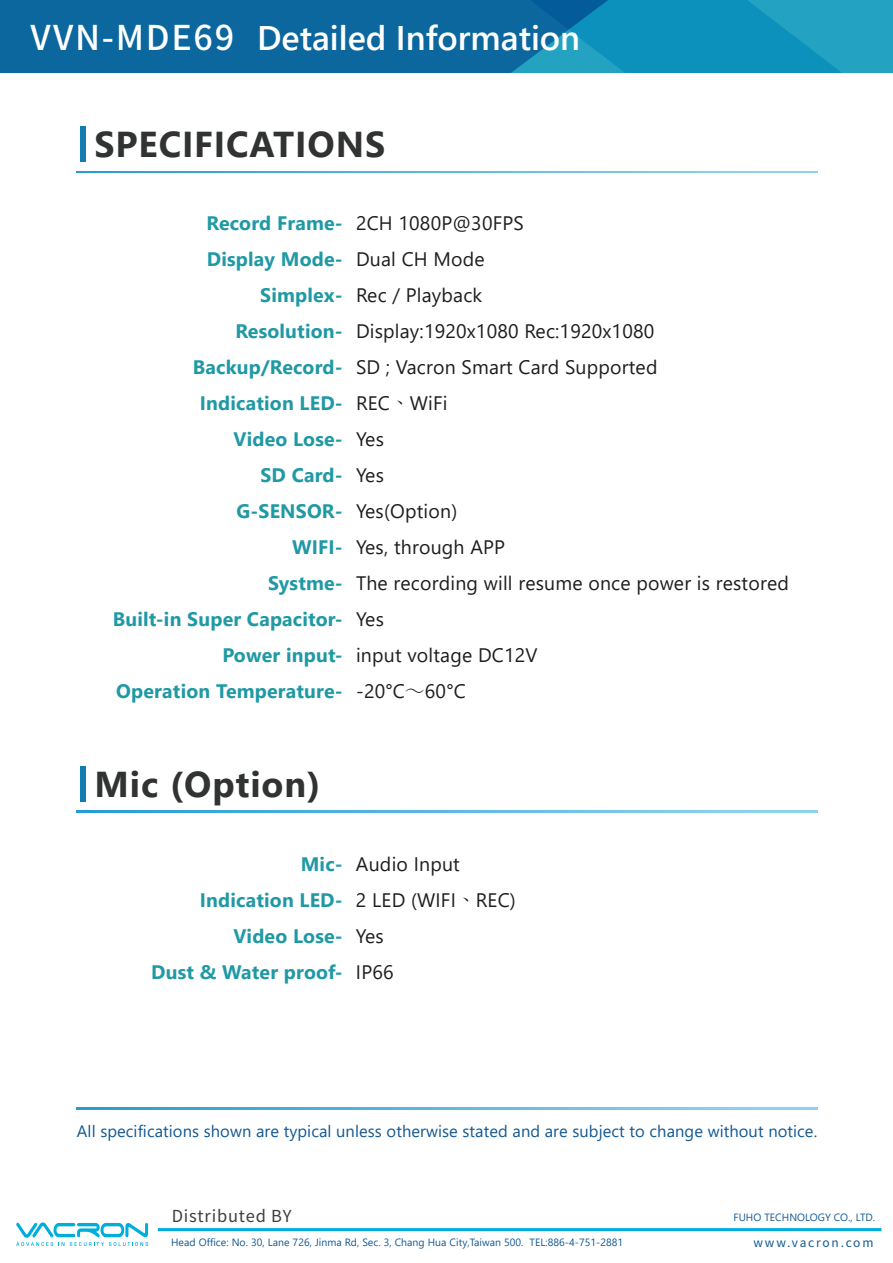
<style>
.page{position:relative;width:893px;height:1263px;background:#fff}
.page>*{position:absolute;margin:0;border:0;box-sizing:border-box;transform-origin:0 0}
.t1{font:700 36px "Segoe UI";letter-spacing:.02em;color:#313333}
.t2{font:600 34.2px "Segoe UI";color:#fff}
.t3{font:19.5px/36px "Segoe UI";letter-spacing:.01em;color:#1e1e1e}
.t4{font:700 19.5px/36px "Segoe UI";letter-spacing:.01em;color:#2099a5;text-align:right}
.t5{font:16.5px "Segoe UI";letter-spacing:.005em;color:#125993}
.t6{font:16.5px "Noto Sans CJ Ktc";letter-spacing:.05em;color:#3f3f3f}
.t7{font:12px "Noto Sans CJ Ktc";letter-spacing:.15em;color:#125993}
.t8{font:10.5px "Segoe UI";letter-spacing:.005em;color:#125993}
.s1{font-family:"Noto Sans CJ Ktc";font-weight:500}
.s2{font-family:"Adobe Ming Std";font-weight:300}
</style>
<div class="page">
<svg style="left:754px;top:0;width:139px;height:73px;background:#1b9dbf"></svg>
<svg style="left:0;top:0;width:754px;height:73px;background:#0b72a4"></svg>
<svg style="left:16px;top:1222px;width:132px;height:24px"></svg>
<hr style="left:158px;top:1228px;width:723px;height:3px;background:#00aedc">
<svg style="left:77px;top:171px;width:741px;height:1px"></svg>
<div style="left:80px;top:127px;width:5px;height:35px;background:#127baf"></div>
<svg style="left:77px;top:811px;width:741px;height:1px"></svg>
<div style="left:80px;top:767px;width:5px;height:35px;background:#127baf"></div>
<svg style="left:77px;top:1107px;width:741px;height:2px"></svg>
<h2 class="t2" style="left:31px;top:6px;width:551px"><span class="s1">VVN-MDE69</span> Detailed Information</h2>
<h1 class="t1" style="left:95px;top:110px;width:292px">SPECIFICATIONS</h1>
<p class="t4" style="left:113px;top:203px;width:231px">Record Frame-<br>Display Mode-<br>Simplex-<br>Resolution-<br>Backup/Record-<br>Indication LED-<br>Video Lose-<br>SD Card-<br>G-SENSOR-<br>WIFI-<br>Systme-<br>Built-in Super Capacitor-<br>Power input-<br>Operation Temperature-</p>
<p class="t3" style="left:356px;top:203px;width:434px">2CH 1080P@30FPS<br>Dual CH Mode<br>Rec / Playback<br>Display:1920x1080 Rec:1920x1080<br>SD ; Vacron Smart Card Supported<br>REC<span class="s2">、</span>WiFi<br>Yes<br>Yes<br>Yes(Option)<br>Yes, through APP<br>The recording will resume once power is restored<br>Yes<br>input voltage DC12V<br>-20°C<span class="s2">∼</span>60°C</p>
<h1 class="t1" style="left:95px;top:750px;width:227px">Mic (Option)</h1>
<p class="t4" style="left:151px;top:844px;width:193px">Mic-<br>Indication LED-<br>Video Lose-<br>Dust &amp; Water proof-</p>
<p class="t3" style="left:356px;top:844px;width:161px">Audio Input<br>2 LED (WIFI<span class="s2">、</span>REC)<br>Yes<br>IP66</p>
<p class="t5" style="left:77px;top:1115px;width:742px">All specifications shown are typical unless otherwise stated and are subject to change without notice.</p>
<p class="t6" style="left:172px;top:1207px;width:121px">Distributed BY</p>
<p class="t8" style="left:171px;top:1232px;width:454px">Head Office: No. 30, Lane 726, Jinma Rd, Sec. 3, Chang Hua City,Taiwan 500. TEL:886-4-751-2881</p>
<p class="t8" style="left:733px;top:1207px;width:143px">FUHO TECHNOLOGY CO., LTD.</p>
<p class="t7" style="left:753px;top:1236px;width:121px">www.vacron.com</p>
</div>
